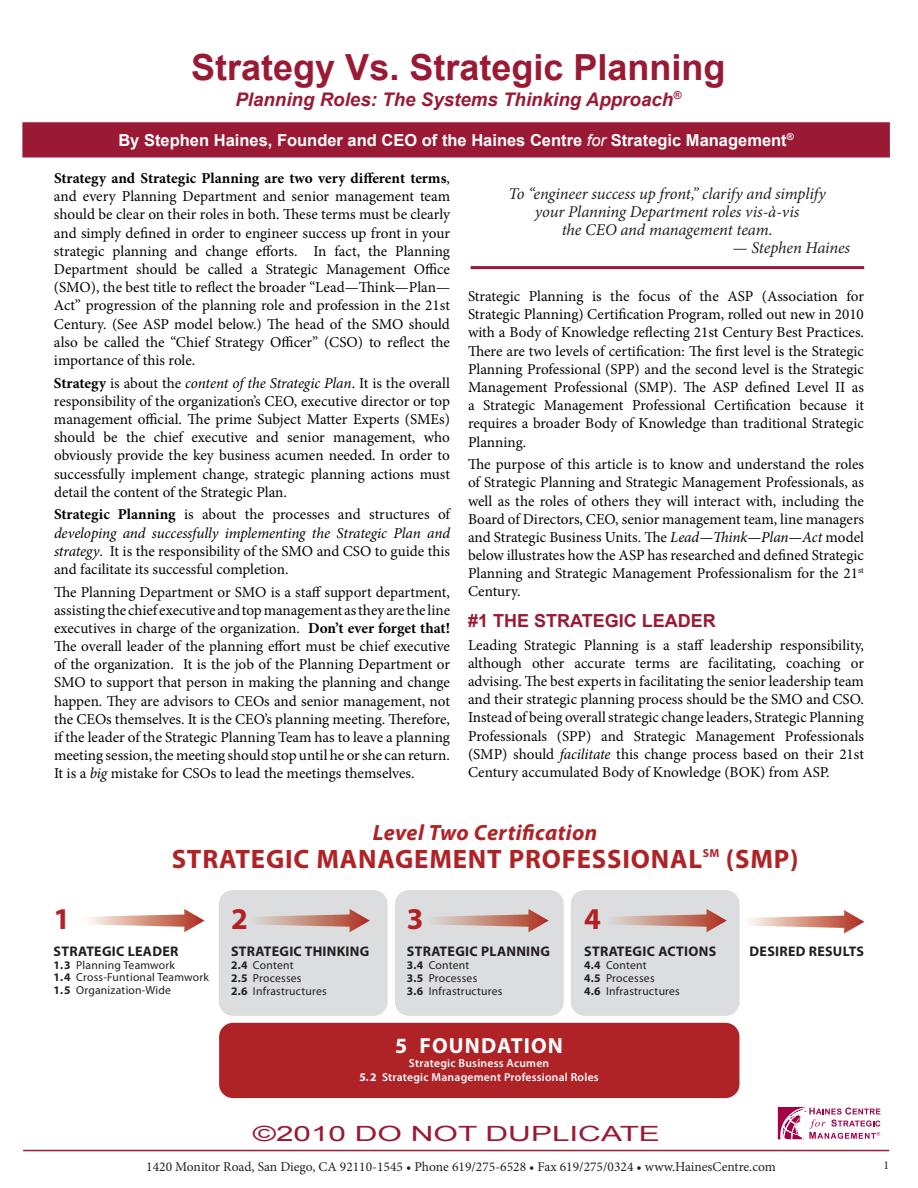
<style>
.page{position:relative;width:918px;height:1188px;background:#fff}
.page>*{position:absolute;margin:0;border:0;box-sizing:border-box;transform-origin:0 0}
.t1{font:700 36px "Arial";color:#9a1a35}
.t2{font:700 30.3px "Myriad Pro";color:#af2226}
.t3{font:700 26.7px "Myriad Pro";letter-spacing:.03em;color:#af2226}
.t4{font:italic 700 22.05px "Myriad Pro";letter-spacing:.02em;color:#af2226}
.t5{font:700 21.9px "Myriad Pro";letter-spacing:.05em;color:#fff}
.t6{font:21px "Arial";color:#9a1a35;scale:1.5 1}
.t7{font:italic 700 18.75px "Arial";color:#9a1a35}
.t8{font:700 18px "Arial";color:#9a1a35}
.t9{font:italic 16.5px/18px "Minion Pro";letter-spacing:-.01em;color:#231f20;text-align:center}
.t10{font:700 16.5px "Arial";color:#fff}
.t11{font:15.15px/18.1px "Minion Pro";color:#040503;text-align:justify}
.t12{font:700 13.95px "Myriad Pro";letter-spacing:.02em;color:#231f20}
.t13{font:13.5px "Minion Pro";color:#231f20}
.t14{font:12px "Minion Pro";color:#231f20}
.t15{font:11.7px/12.8px "Myriad Pro";letter-spacing:.02em;color:#231f20}
.t16{font:600 11.7px/14px "Myriad Pro";letter-spacing:.02em;color:#fff;text-align:center}
.t17{font:700 11.7px "Myriad Pro";color:#af2226}
.s1{font-weight:400;font-style:italic}
.s2{font-weight:700}
.s3{font-style:italic}
</style>
<div class="page">
<hr style="left:23px;top:1150px;width:866px;height:1px;background:#9a1a35">
<hr style="left:471px;top:266px;width:393px;height:3px;background:#9a1a35">
<div style="left:23px;top:123px;width:866px;height:34px;background:#9a1a35"></div>
<div style="left:22px;top:122px;width:868px;height:36px;border:2px solid #9a1a35"></div>
<div style="left:219px;top:1023px;width:520px;height:75px;background:#af2226;border-radius:14px"></div>
<div style="left:219px;top:890px;width:169px;height:126px;background:#dcdddf;border-radius:14px"></div>
<div style="left:571px;top:890px;width:169px;height:126px;background:#dcdddf;border-radius:14px"></div>
<div style="left:395px;top:890px;width:169px;height:126px;background:#dcdddf;border-radius:14px"></div>
<svg style="left:255px;top:909px;width:115px;height:23px"></svg>
<svg style="left:434px;top:909px;width:115px;height:23px"></svg>
<svg style="left:612px;top:909px;width:115px;height:23px"></svg>
<svg style="left:89px;top:909px;width:116px;height:23px"></svg>
<svg style="left:749px;top:910px;width:115px;height:23px"></svg>
<svg style="left:777px;top:1107px;width:103px;height:33px"></svg>
<h1 class="t1" style="left:191px;top:48px;width:536px">Strategy Vs. Strategic Planning</h1>
<p class="t7" style="left:235px;top:89px;width:447px">Planning Roles: The Systems Thinking Approach<sup>®</sup></p>
<p class="t10" style="left:118px;top:131px;width:677px">By Stephen Haines, Founder and CEO of the Haines Centre <span class="s1">for</span> Strategic Management<sup>®</sup></p>
<p class="t11" style="left:54px;top:170px;width:398px"><span class="s2">Strategy and Strategic Planning are two very different terms</span>, and every Planning Department and senior management team should be clear on their roles in both. These terms must be clearly and simply defined in order to engineer success up front in your strategic planning and change efforts. In fact, the Planning Department should be called a Strategic Management Office (SMO), the best title to reflect the broader “Lead—Think—Plan— Act” progression of the planning role and profession in the 21st Century. (See ASP model below.) The head of the SMO should also be called the “Chief Strategy Officer” (CSO) to reflect the importance of this role.</p>
<p class="t11" style="left:54px;top:375px;width:398px"><span class="s2">Strategy</span> is about the <span class="s3">content of the Strategic Plan</span>. It is the overall responsibility of the organization’s CEO, executive director or top management official. The prime Subject Matter Experts (SMEs) should be the chief executive and senior management, who obviously provide the key business acumen needed. In order to successfully implement change, strategic planning actions must detail the content of the Strategic Plan.</p>
<p class="t11" style="left:54px;top:507px;width:398px"><span class="s2">Strategic Planning</span> is about the processes and structures of <span class="s3">developing and successfully implementing the Strategic Plan and strategy</span>. It is the responsibility of the SMO and CSO to guide this and facilitate its successful completion.</p>
<p class="t11" style="left:54px;top:584px;width:398px">The Planning Department or SMO is a staff support department, assisting the chief executive and top management as they are the line executives in charge of the organization. <span class="s2">Don’t ever forget that!<br></span>The overall leader of the planning effort must be chief executive of the organization. It is the job of the Planning Department or SMO to support that person in making the planning and change happen. They are advisors to CEOs and senior management, not the CEOs themselves. It is the CEO’s planning meeting. Therefore, if the leader of the Strategic Planning Team has to leave a planning meeting session, the meeting should stop until he or she can return.<br>It is a <span class="s3">big</span> mistake for CSOs to lead the meetings themselves.</p>
<p class="t9" style="left:509px;top:186px;width:319px">To “engineer success up front,” clarify and simplify your Planning Department roles vis-à-vis<br>the CEO and management team.</p>
<p class="t9" style="left:733px;top:240px;width:119px">— Stephen Haines</p>
<p class="t11" style="left:468px;top:288px;width:398px">Strategic Planning is the focus of the ASP (Association for Strategic Planning) Certification Program, rolled out new in 2010 with a Body of Knowledge reflecting 21st Century Best Practices.<br>There are two levels of certification: The first level is the Strategic Planning Professional (SPP) and the second level is the Strategic Management Professional (SMP). The ASP defined Level II as a Strategic Management Professional Certification because it requires a broader Body of Knowledge than traditional Strategic Planning.</p>
<p class="t11" style="left:468px;top:457px;width:398px">The purpose of this article is to know and understand the roles of Strategic Planning and Strategic Management Professionals, as well as the roles of others they will interact with, including the Board of Directors, CEO, senior management team, line managers and Strategic Business Units. The <span class="s3">Lead—Think—Plan—Act</span> model below illustrates how the ASP has researched and defined Strategic Planning and Strategic Management Professionalism for the 21<sup>st </sup>Century.</p>
<p class="t8" style="left:468px;top:611px;width:249px">#1 THE STRATEGIC LEADER</p>
<p class="t11" style="left:468px;top:637px;width:398px">Leading Strategic Planning is a staff leadership responsibility, although other accurate terms are facilitating, coaching or advising. The best experts in facilitating the senior leadership team and their strategic planning process should be the SMO and CSO.<br>Instead of being overall strategic change leaders, Strategic Planning Professionals (SPP) and Strategic Management Professionals (SMP) should <span class="s3">facilitate</span> this change process based on their 21st Century accumulated Body of Knowledge (BOK) from ASP.</p>
<h3 class="t4" style="left:373px;top:820px;width:226px">Level Two Certification</h3>
<h3 class="t3" style="left:172px;top:843px;width:532px">STRATEGIC MANAGEMENT PROFESSIONAL</h3>
<p class="t17" style="left:703px;top:847px;width:18px">SM</p>
<h3 class="t3" style="left:726px;top:843px;width:74px">(SMP)</h3>
<h2 class="t2" style="left:54px;top:901px;width:18px">1</h2>
<p class="t12" style="left:54px;top:943px;width:126px">STRATEGIC LEADER</p>
<p class="t15" style="left:54px;top:959px;width:157px"><span class="s2">1.3</span> Planning Teamwork<br><span class="s2">1.4</span> Cross-Funtional Teamwork<br><span class="s2">1.5</span> Organization-Wide</p>
<h2 class="t2" style="left:231px;top:901px;width:18px">2</h2>
<h2 class="t2" style="left:584px;top:901px;width:18px">4</h2>
<h2 class="t2" style="left:407px;top:901px;width:18px">3</h2>
<p class="t12" style="left:231px;top:943px;width:140px">STRATEGIC THINKING</p>
<p class="t15" style="left:231px;top:960px;width:97px"><span class="s2">2.4</span> Content<br><span class="s2">2.5</span> Processes<br><span class="s2">2.6</span> Infrastructures</p>
<p class="t12" style="left:407px;top:943px;width:145px">STRATEGIC PLANNING</p>
<p class="t15" style="left:407px;top:960px;width:97px"><span class="s2">3.4</span> Content<br><span class="s2">3.5</span> Processes<br><span class="s2">3.6</span> Infrastructures</p>
<p class="t12" style="left:584px;top:943px;width:133px">STRATEGIC ACTIONS</p>
<p class="t15" style="left:584px;top:960px;width:97px"><span class="s2">4.4</span> Content<br><span class="s2">4.5</span> Processes<br><span class="s2">4.6</span> Infrastructures</p>
<h3 class="t5" style="left:395px;top:1033px;width:169px">5 FOUNDATION</h3>
<p class="t16" style="left:359px;top:1056px;width:241px">Strategic Business Acumen<br><span class="s2">5.2</span> Strategic Management Professional Roles</p>
<h3 class="t6" style="left:253px;top:1122px;width:273px">©2010 DO NOT DUPLICATE</h3>
<p class="t12" style="left:750px;top:943px;width:116px">DESIRED RESULTS</p>
<p class="t13" style="left:146px;top:1161px;width:631px">1420 Monitor Road, San Diego, CA 92110-1545 • Phone 619/275-6528 • Fax 619/275/0324 • www.HainesCentre.com</p>
<p class="t14" style="left:883px;top:1161px;width:7px">1</p>
</div>
